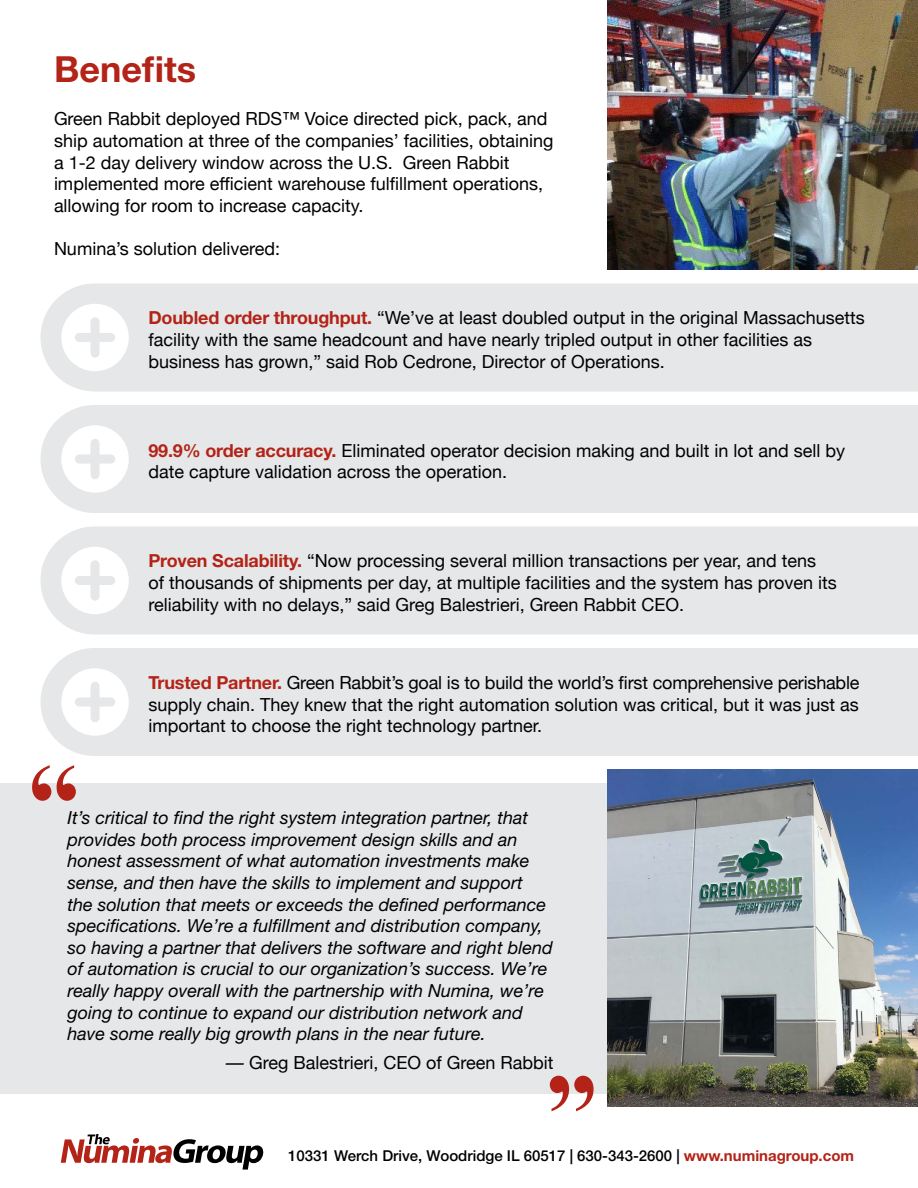
<style>
.page{position:relative;width:918px;height:1188px;background:#fff}
.page>*{position:absolute;margin:0;border:0;box-sizing:border-box;transform-origin:0 0}
.t1{font:700 36px "Helvetica Neue";color:#b32317}
.t2{font:18px/21.6px "Helvetica Neue";color:#000}
.t3{font:italic 18px/21.6px "Helvetica Neue";color:#000}
.t4{font:500 15px "Helvetica Neue";color:#000}
.s1{font-weight:700;color:#b32317}
.s2{font-style:italic}
</style>
<div class="page">
<svg style="left:61px;top:1134px;width:202px;height:36px"></svg>
<img style="left:608px;top:0;width:310px;height:270px">
<div style="left:0;top:783px;width:608px;height:311px;background:#e6e7e8"></div>
<svg style="left:32px;top:765px;width:44px;height:36px"></svg>
<svg style="left:550px;top:1076px;width:44px;height:35px"></svg>
<div style="left:40px;top:284px;width:878px;height:108px;background:#e6e7e8"></div>
<div style="left:61px;top:304px;width:68px;height:67px;background:#fff;border-radius:50%"></div>
<div style="left:79px;top:333px;width:32px;height:9px;background:#e6e7e8"></div>
<div style="left:91px;top:322px;width:9px;height:31px;background:#e6e7e8"></div>
<div style="left:40px;top:405px;width:878px;height:108px;background:#e6e7e8"></div>
<div style="left:61px;top:425px;width:68px;height:68px;background:#fff;border-radius:50%"></div>
<div style="left:79px;top:455px;width:32px;height:9px;background:#e6e7e8"></div>
<div style="left:91px;top:443px;width:9px;height:32px;background:#e6e7e8"></div>
<div style="left:40px;top:526px;width:878px;height:108px;background:#e6e7e8"></div>
<div style="left:61px;top:547px;width:68px;height:67px;background:#fff;border-radius:50%"></div>
<div style="left:79px;top:576px;width:32px;height:9px;background:#e6e7e8"></div>
<div style="left:91px;top:565px;width:9px;height:31px;background:#e6e7e8"></div>
<div style="left:40px;top:648px;width:878px;height:108px;background:#e6e7e8"></div>
<div style="left:61px;top:668px;width:68px;height:68px;background:#fff;border-radius:50%"></div>
<div style="left:79px;top:698px;width:32px;height:8px;background:#e6e7e8"></div>
<div style="left:91px;top:686px;width:9px;height:32px;background:#e6e7e8"></div>
<img style="left:608px;top:770px;width:310px;height:337px">
<h1 class="t1" style="left:54px;top:47px;width:144px">Benefits</h1>
<p class="t2" style="left:54px;top:109px;width:501px">Green Rabbit deployed RDS™ Voice directed pick, pack, and ship automation at three of the companies’ facilities, obtaining a 1-2 day delivery window across the U.S. Green Rabbit implemented more efficient warehouse fulfillment operations, allowing for room to increase capacity.</p>
<p class="t2" style="left:54px;top:239px;width:228px">Numina’s solution delivered:</p>
<p class="t2" style="left:148px;top:308px;width:718px"><span class="s1">Doubled order throughput.</span> “We’ve at least doubled output in the original Massachusetts facility with the same headcount and have nearly tripled output in other facilities as business has grown,” said Rob Cedrone, Director of Operations.</p>
<p class="t2" style="left:148px;top:441px;width:698px"><span class="s1">99.9% order accuracy.</span> Eliminated operator decision making and built in lot and sell by date capture validation across the operation.</p>
<p class="t2" style="left:148px;top:551px;width:690px"><span class="s1">Proven Scalability.</span> “Now processing several million transactions per year, and tens<br>of thousands of shipments per day, at multiple facilities and the system has proven its reliability with no delays,” said Greg Balestrieri, Green Rabbit CEO.</p>
<p class="t2" style="left:148px;top:673px;width:713px;text-align:justify"><span class="s1">Trusted Partner.</span> Green Rabbit’s goal is to build the world’s first comprehensive perishable supply chain. They knew that the right automation solution was critical, but it was just as important to choose the right technology partner.</p>
<p class="t3" style="left:68px;top:807px;width:487px">It’s critical to find the right system integration partner, that provides both process improvement design skills and an honest assessment of what automation investments make sense, and then have the skills to implement and support the solution that meets or exceeds the defined performance specifications. We’re a fulfillment and distribution company, so having a partner that delivers the software and right blend of automation is crucial to our organization’s success. We’re really happy overall with the partnership with Numina, we’re going to continue to expand our distribution network and have some really big growth plans in the near future.</p>
<p class="t2" style="left:226px;top:1052px;width:329px"><span class="s2">—</span> Greg Balestrieri, CEO of Green Rabbit</p>
<p class="t4" style="left:288px;top:1147px;width:568px">10331 Werch Drive, Woodridge IL 60517 | 630-343-2600 | <span class="s1">www.numinagroup.com</span></p>
</div>
